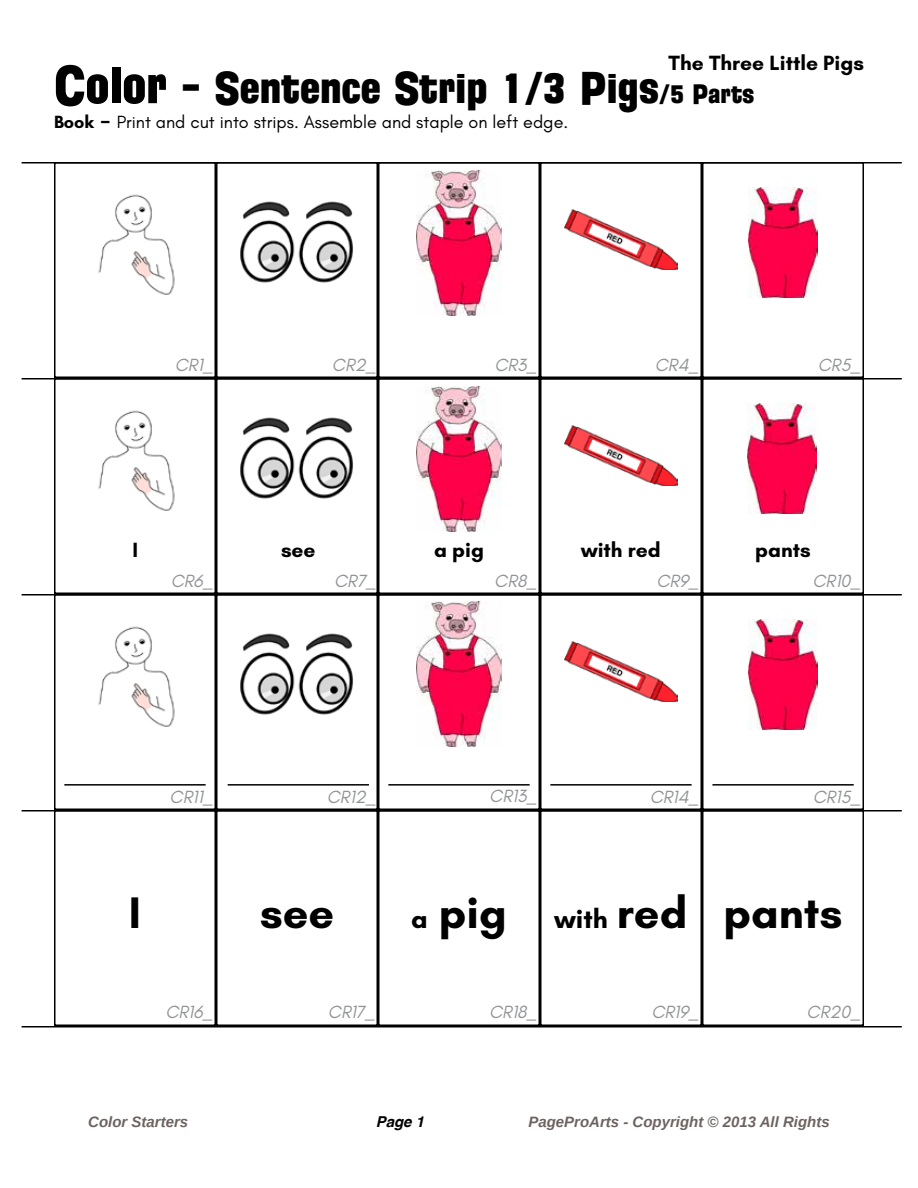
<style>
.page{position:relative;width:918px;height:1188px;background:#fff}
.page>*{position:absolute;margin:0;border:0;box-sizing:border-box;transform-origin:0 0}
.t1{font:45px "Florida Project Phase One";color:#000}
.t2{font:700 45px "Glacial Indifference";color:#000}
.t3{font:700 27px "Glacial Indifference";color:#000}
.t4{font:700 21px "Glacial Indifference";color:#000}
.t5{font:italic 18px "Glacial Indifference";color:#919396}
.t6{font:18px "Glacial Indifference";color:#000}
.t7{font:italic 700 15px "Liberation Sans";color:#6c6361}
.t8{font:italic 700 15px "Helvetica";color:#000}
.s1{font-size:54px}
.s2{font-size:27px}
.s3{font-weight:700}
.s4{font-weight:700;font-size:27px}
.s5{font-size:45px}
</style>
<div class="page">
<img style="left:417px;top:171px;width:84px;height:145px">
<img style="left:748px;top:619px;width:70px;height:110px">
<img style="left:747px;top:403px;width:70px;height:110px">
<img style="left:748px;top:187px;width:70px;height:111px">
<img style="left:564px;top:641px;width:114px;height:61px">
<img style="left:564px;top:425px;width:114px;height:61px">
<img style="left:564px;top:209px;width:114px;height:61px">
<div style="left:54px;top:378px;width:162px;height:216px;border:2px solid #000"></div>
<div style="left:54px;top:594px;width:162px;height:216px;border:2px solid #000"></div>
<div style="left:216px;top:162px;width:162px;height:216px;border:2px solid #000"></div>
<div style="left:378px;top:162px;width:162px;height:216px;border:2px solid #000"></div>
<div style="left:540px;top:162px;width:162px;height:216px;border:2px solid #000"></div>
<div style="left:702px;top:162px;width:162px;height:216px;border:2px solid #000"></div>
<div style="left:216px;top:594px;width:162px;height:216px;border:2px solid #000"></div>
<div style="left:378px;top:594px;width:162px;height:216px;border:2px solid #000"></div>
<div style="left:540px;top:594px;width:162px;height:216px;border:2px solid #000"></div>
<div style="left:702px;top:594px;width:162px;height:216px;border:2px solid #000"></div>
<div style="left:54px;top:162px;width:162px;height:216px;border:2px solid #000"></div>
<div style="left:216px;top:378px;width:162px;height:216px;border:2px solid #000"></div>
<div style="left:378px;top:378px;width:162px;height:216px;border:2px solid #000"></div>
<div style="left:540px;top:378px;width:162px;height:216px;border:2px solid #000"></div>
<div style="left:702px;top:378px;width:162px;height:216px;border:2px solid #000"></div>
<div style="left:54px;top:810px;width:162px;height:216px;border:2px solid #000"></div>
<div style="left:216px;top:810px;width:162px;height:216px;border:2px solid #000"></div>
<div style="left:378px;top:810px;width:162px;height:216px;border:2px solid #000"></div>
<div style="left:540px;top:810px;width:162px;height:216px;border:2px solid #000"></div>
<div style="left:702px;top:810px;width:162px;height:216px;border:2px solid #000"></div>
<img style="left:98px;top:194px;width:77px;height:101px">
<img style="left:240px;top:201px;width:114px;height:82px">
<hr style="left:22px;top:378px;width:880px;height:2px;background:#000">
<hr style="left:22px;top:594px;width:880px;height:2px;background:#000">
<hr style="left:22px;top:810px;width:880px;height:2px;background:#000">
<hr style="left:22px;top:162px;width:880px;height:2px;background:#000">
<hr style="left:22px;top:1026px;width:880px;height:2px;background:#000">
<img style="left:98px;top:410px;width:77px;height:101px">
<img style="left:240px;top:417px;width:114px;height:82px">
<img style="left:98px;top:626px;width:77px;height:101px">
<img style="left:240px;top:633px;width:114px;height:82px">
<img style="left:417px;top:386px;width:84px;height:145px">
<img style="left:417px;top:602px;width:84px;height:145px">
<hr style="left:64px;top:784px;width:142px;height:2px;background:#000">
<hr style="left:228px;top:784px;width:141px;height:2px;background:#000">
<hr style="left:388px;top:784px;width:142px;height:2px;background:#000">
<hr style="left:550px;top:784px;width:142px;height:2px;background:#000">
<hr style="left:712px;top:784px;width:142px;height:2px;background:#000">
<p class="t4" style="left:669px;top:50px;width:197px">The Three Little Pigs</p>
<h1 class="t1" style="left:54px;top:59px;width:702px"><span class="s1">Color</span> - Sentence Strip 1/3 Pigs<span class="s2">/5 Parts</span></h1>
<p class="t6" style="left:54px;top:112px;width:516px"><span class="s3">Book</span> <span class="s4">-</span> Print and cut into strips. Assemble and staple on left edge.</p>
<p class="t5" style="left:175px;top:355px;width:40px">CR1_</p>
<p class="t4" style="left:132px;top:537px;width:7px">I</p>
<p class="t5" style="left:171px;top:571px;width:44px">CR6_</p>
<p class="t5" style="left:332px;top:355px;width:46px">CR2_</p>
<p class="t5" style="left:494px;top:355px;width:44px">CR3_</p>
<p class="t5" style="left:655px;top:355px;width:46px">CR4_</p>
<p class="t5" style="left:818px;top:355px;width:45px">CR5_</p>
<p class="t4" style="left:281px;top:537px;width:36px">see</p>
<p class="t5" style="left:334px;top:571px;width:44px">CR7_</p>
<p class="t4" style="left:434px;top:537px;width:51px">a pig</p>
<p class="t5" style="left:494px;top:571px;width:44px">CR8_</p>
<p class="t4" style="left:581px;top:537px;width:81px">with red</p>
<p class="t5" style="left:657px;top:571px;width:44px">CR9_</p>
<p class="t4" style="left:755px;top:537px;width:57px">pants</p>
<p class="t5" style="left:812px;top:571px;width:50px">CR10_</p>
<p class="t5" style="left:170px;top:787px;width:45px">CR11_</p>
<p class="t5" style="left:327px;top:787px;width:51px">CR12_</p>
<h1 class="t2" style="left:129px;top:885px;width:14px">I</h1>
<p class="t5" style="left:165px;top:1002px;width:49px">CR16_</p>
<h1 class="t2" style="left:260px;top:885px;width:76px">see</h1>
<p class="t5" style="left:328px;top:1002px;width:49px">CR17_</p>
<p class="t5" style="left:489px;top:786px;width:49px">CR13_</p>
<p class="t5" style="left:650px;top:787px;width:51px">CR14_</p>
<p class="t5" style="left:813px;top:787px;width:50px">CR15_</p>
<h1 class="t2" style="left:411px;top:885px;width:97px"><span class="s2">a</span> pig</h1>
<h2 class="t3" style="left:555px;top:903px;width:134px">with <span class="s5">red</span></h2>
<p class="t5" style="left:489px;top:1002px;width:50px">CR18_</p>
<p class="t5" style="left:651px;top:1002px;width:49px">CR19_</p>
<h1 class="t2" style="left:724px;top:885px;width:120px">pants</h1>
<p class="t5" style="left:807px;top:1002px;width:56px">CR20_</p>
<p class="t7" style="left:88px;top:1112px;width:102px">Color Starters</p>
<p class="t8" style="left:376px;top:1109px;width:50px">Page 1</p>
<p class="t7" style="left:528px;top:1112px;width:303px">PageProArts - Copyright © 2013 All Rights</p>
</div>
